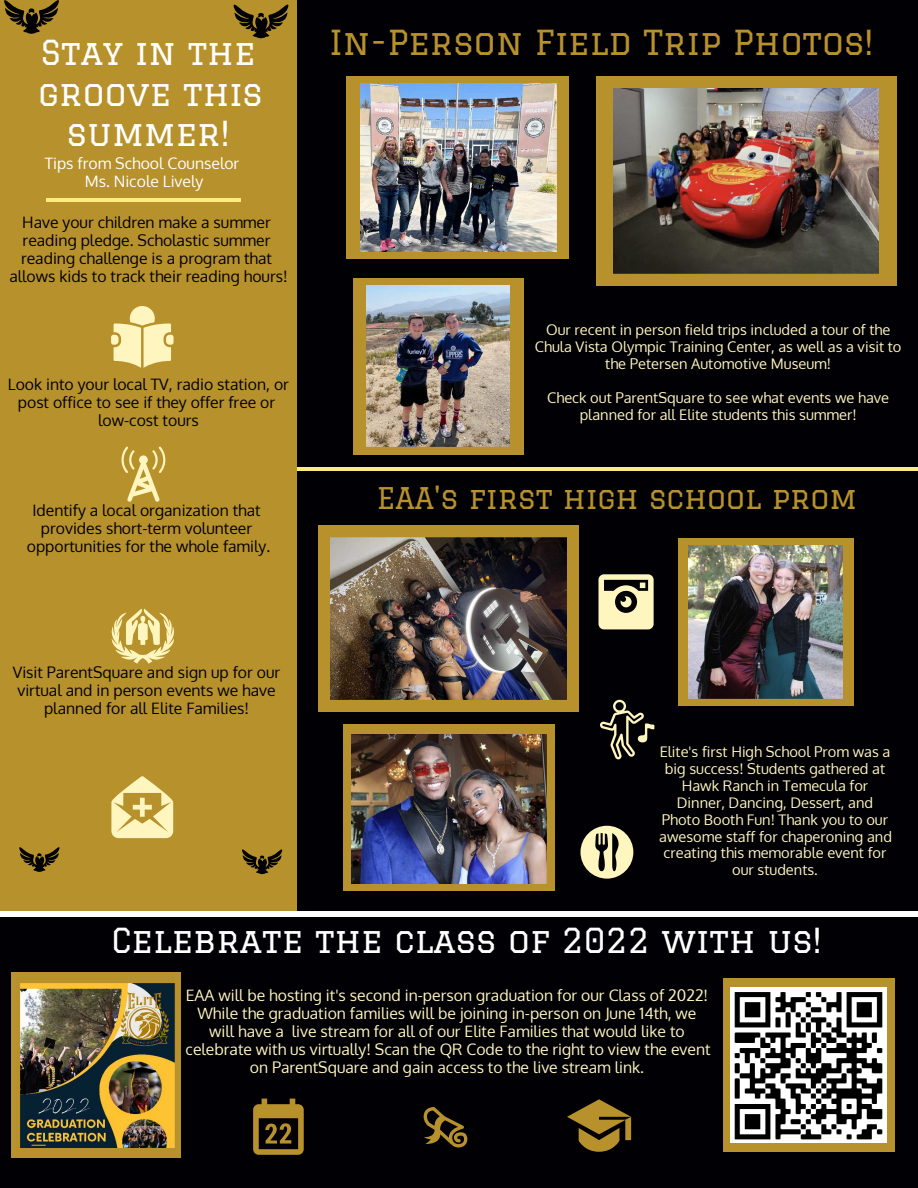
<style>
.page{position:relative;width:918px;height:1188px;background:#010005}
.page>*{position:absolute;margin:0;border:0;box-sizing:border-box;transform-origin:0 0}
.t1{font:33.75px/40.5px "Graduate";color:#fff;text-align:center}
.t2{font:33.75px "Graduate";color:#b7912c}
.t3{font:29.25px "Graduate";color:#b7912c}
.t4{font:15.75px/18px "Oxygen";color:#010005;text-align:center}
.t5{font:15.75px/18px "Oxygen";color:#fff6bf;text-align:center}
.t6{font:15.75px/18px "Oxygen";color:#fff;text-align:center}
.t7{font:14.7px/16.8px "Oxygen";color:#fff6bf;text-align:center}
</style>
<div class="page">
<div style="left:353px;top:278px;width:171px;height:176px;background:#b7912c"></div>
<div style="left:347px;top:76px;width:222px;height:183px;background:#b7912c"></div>
<div style="left:318px;top:525px;width:261px;height:187px;background:#b7912c"></div>
<div style="left:0;top:0;width:297px;height:916px;background:#b7912c"></div>
<hr style="left:46px;top:198px;width:195px;height:3px;background:#ffec80">
<div style="left:0;top:911px;width:918px;height:6px;background:#fff"></div>
<svg style="left:234px;top:4px;width:54px;height:34px"></svg>
<hr style="left:297px;top:467px;width:621px;height:3px;background:#ffec80">
<div style="left:723px;top:979px;width:171px;height:173px;background:#b7912c"></div>
<svg style="left:4px;top:0;width:55px;height:34px"></svg>
<div style="left:596px;top:76px;width:301px;height:210px;background:#b7912c"></div>
<svg style="left:242px;top:849px;width:40px;height:25px"></svg>
<svg style="left:19px;top:847px;width:40px;height:25px"></svg>
<img style="left:360px;top:83px;width:197px;height:169px">
<img style="left:367px;top:286px;width:143px;height:161px">
<div style="left:678px;top:538px;width:176px;height:167px;background:#b7912c"></div>
<div style="left:343px;top:724px;width:212px;height:167px;background:#b7912c"></div>
<img style="left:331px;top:538px;width:236px;height:162px">
<img style="left:688px;top:546px;width:154px;height:153px">
<img style="left:351px;top:735px;width:196px;height:148px">
<img style="left:613px;top:89px;width:266px;height:184px">
<svg style="left:600px;top:700px;width:55px;height:59px"></svg>
<svg style="left:111px;top:306px;width:63px;height:62px"></svg>
<svg style="left:122px;top:447px;width:43px;height:55px"></svg>
<svg style="left:111px;top:609px;width:63px;height:55px"></svg>
<svg style="left:598px;top:574px;width:56px;height:55px"></svg>
<svg style="left:580px;top:826px;width:53px;height:53px"></svg>
<svg style="left:424px;top:1107px;width:43px;height:41px"></svg>
<div style="left:11px;top:972px;width:170px;height:186px;background:#b7912c"></div>
<img style="left:20px;top:983px;width:154px;height:165px">
<img style="left:730px;top:988px;width:156px;height:155px">
<svg style="left:253px;top:1099px;width:51px;height:56px"></svg>
<svg style="left:567px;top:1099px;width:64px;height:53px"></svg>
<svg style="left:111px;top:776px;width:62px;height:62px"></svg>
<h1 class="t1" style="left:41px;top:32px;width:216px">Stay in the</h1>
<h1 class="t2" style="left:330px;top:23px;width:545px">In-Person Field Trip Photos!</h1>
<h1 class="t1" style="left:38px;top:73px;width:226px">groove this summer!</h1>
<p class="t6" style="left:45px;top:154px;width:196px">Tips from School Counselor<br>Ms. Nicole Lively</p>
<p class="t4" style="left:9px;top:214px;width:280px">Have your children make a summer reading pledge. Scholastic summer reading challenge is a program that allows kids to track their reading hours!</p>
<p class="t4" style="left:8px;top:376px;width:283px">Look into your local TV, radio station, or post office to see if they offer free or low-cost tours</p>
<p class="t4" style="left:27px;top:502px;width:245px">Identify a local organization that provides short-term volunteer opportunities for the whole family.</p>
<p class="t4" style="left:13px;top:664px;width:269px">Visit ParentSquare and sign up for our virtual and in person events we have planned for all Elite Families!</p>
<p class="t7" style="left:535px;top:322px;width:368px">Our recent in person field trips included a tour of the<br>Chula Vista Olympic Training Center, as well as a visit to the Petersen Automotive Museum!</p>
<p class="t7" style="left:547px;top:389px;width:343px">Check out ParentSquare to see what events we have planned for all Elite students this summer!</p>
<h2 class="t3" style="left:377px;top:481px;width:482px">EAA's first high school prom</h2>
<p class="t7" style="left:659px;top:743px;width:234px">Elite's first High School Prom was a big success! Students gathered at<br>Hawk Ranch in Temecula for<br>Dinner, Dancing, Dessert, and<br>Photo Booth Fun! Thank you to our awesome staff for chaperoning and creating this memorable event for our students.</p>
<h1 class="t1" style="left:111px;top:920px;width:712px">Celebrate the class of 2022 with us!</h1>
<p class="t5" style="left:186px;top:987px;width:526px">EAA will be hosting it's second in-person graduation for our Class of 2022!<br>While the graduation families will be joining in-person on June 14th, we will have a live stream for all of our Elite Families that would like to celebrate with us virtually! Scan the QR Code to the right to view the event on ParentSquare and gain access to the live stream link.</p>
</div>
